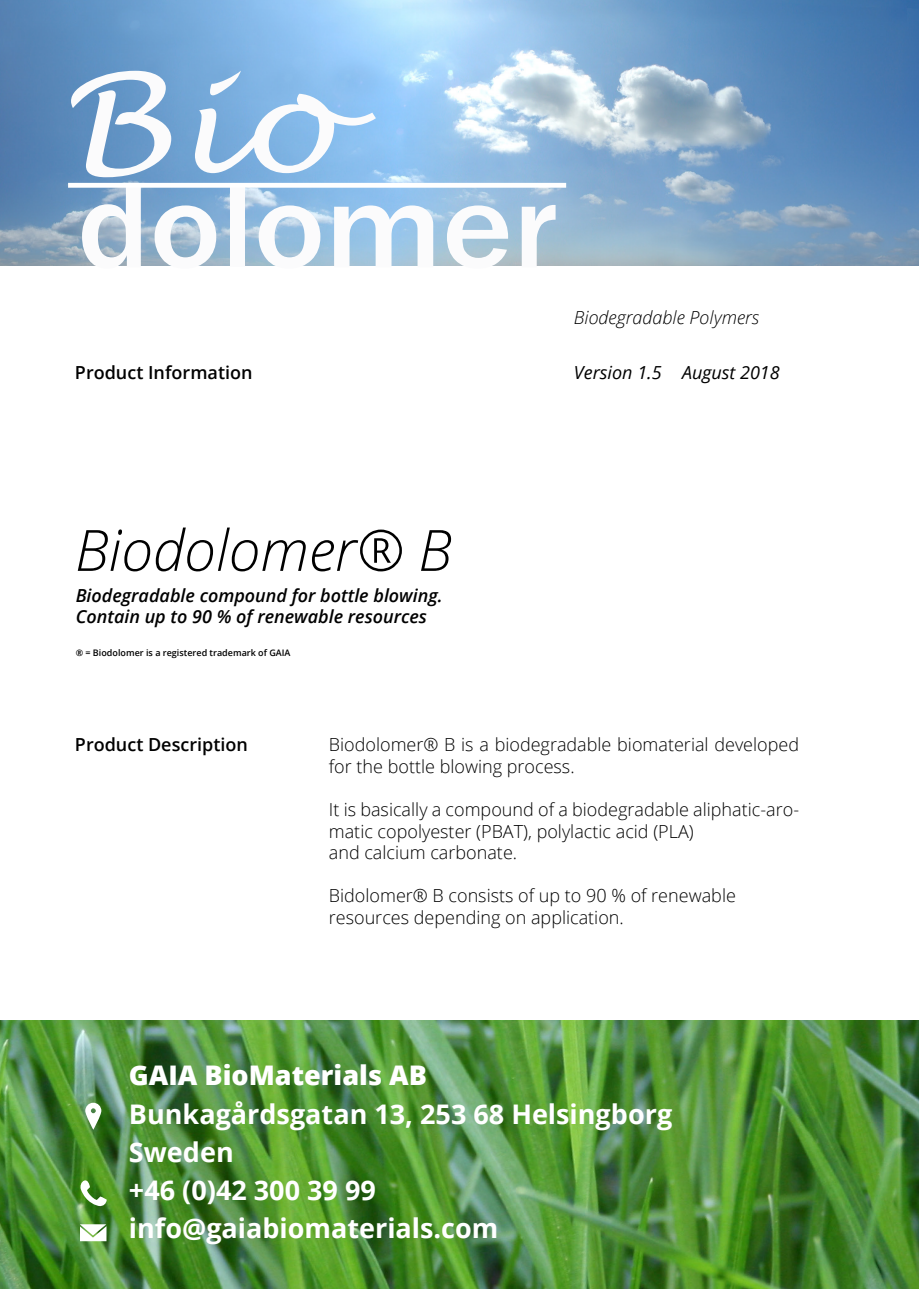
<style>
.page{position:relative;width:919px;height:1289px;background:#fff}
.page>*{position:absolute;margin:0;border:0;box-sizing:border-box;transform-origin:0 0}
.t1{font:italic 135.9px "Lucida Handwriting";color:#fbfbfc;scale:1.09 1}
.t2{font:500 123px "Franklin Gothic";color:#fbfbfc;scale:1.09 1}
.t3{font:italic 300 57px "Open Sans";color:#000}
.t4{font:700 27px "Open Sans";color:#fff}
.t5{font:800 27px "Open Sans";color:#fff}
.t6{font:300 18px/21.6px "Open Sans";color:#000}
.t7{font:italic 600 18px "Open Sans";color:#000}
.t8{font:600 18px "Open Sans";color:#000}
.t9{font:italic 300 18px "Open Sans";color:#000}
.t10{font:italic 18px "Open Sans";color:#000}
.t11{font:600 9px "Open Sans";color:#000}
</style>
<div class="page">
<img style="left:0;top:0;width:918px;height:266px">
<div style="left:69px;top:183px;width:497px;height:5px;background:#fff"></div>
<img style="left:0;top:1020px;width:918px;height:268px">
<svg style="left:80px;top:1180px;width:27px;height:26px"></svg>
<svg style="left:85px;top:1102px;width:16px;height:27px"></svg>
<svg style="left:80px;top:1224px;width:26px;height:17px"></svg>
<p class="t1" style="left:59px;top:41px;width:256px">Bio</p>
<p class="t2" style="left:77px;top:150px;width:442px">dolomer</p>
<p class="t9" style="left:574px;top:305px;width:187px">Biodegradable Polymers</p>
<p class="t8" style="left:75px;top:360px;width:179px">Product Information</p>
<p class="t10" style="left:574px;top:360px;width:207px">Version 1.5 August 2018</p>
<p class="t3" style="left:75px;top:511px;width:378px">Biodolomer® B</p>
<p class="t7" style="left:76px;top:583px;width:368px">Biodegradable compound for bottle blowing.</p>
<p class="t7" style="left:76px;top:604px;width:353px">Contain up to 90 % of renewable resources</p>
<p class="t11" style="left:76px;top:646px;width:216px">® = Biodolomer is a registered trademark of GAIA</p>
<p class="t8" style="left:75px;top:732px;width:174px">Product Description</p>
<p class="t6" style="left:329px;top:733px;width:471px">Biodolomer® B is a biodegradable biomaterial developed for the bottle blowing process.</p>
<p class="t6" style="left:329px;top:798px;width:471px">It is basically a compound of a biodegradable aliphatic-aro&shy;matic copolyester (PBAT), polylactic acid (PLA)</p>
<p class="t6" style="left:329px;top:841px;width:190px">and calcium carbonate.</p>
<p class="t6" style="left:329px;top:884px;width:408px">Bidolomer® B consists of up to 90 % of renewable</p>
<p class="t6" style="left:329px;top:906px;width:296px">resources depending on application.</p>
<p class="t5" style="left:129px;top:1054px;width:299px">GAIA BioMaterials AB</p>
<p class="t4" style="left:129px;top:1095px;width:544px">Bunkagårdsgatan 13, 253 68 Helsingborg</p>
<p class="t4" style="left:129px;top:1133px;width:106px">Sweden</p>
<p class="t4" style="left:129px;top:1170px;width:248px">+46 (0)42 300 39 99</p>
<p class="t4" style="left:129px;top:1208px;width:371px">info@gaiabiomaterials.com</p>
</div>
